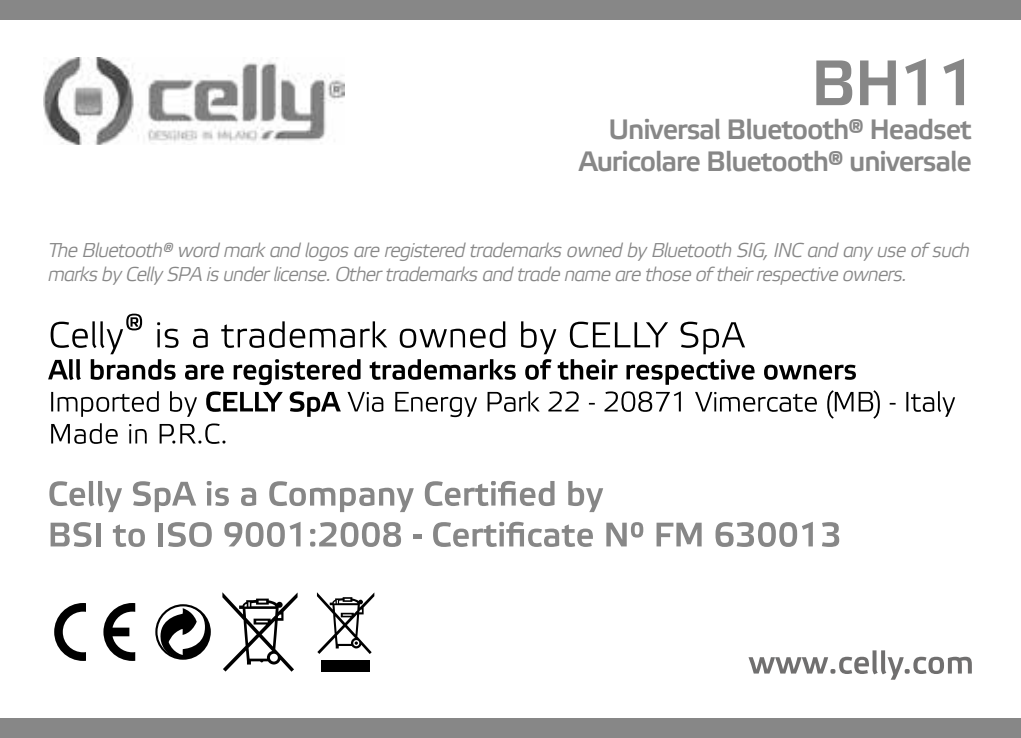
<style>
.page{position:relative;width:1021px;height:738px;background:#fff}
.page>*{position:absolute;margin:0;border:0;box-sizing:border-box;transform-origin:0 0}
.t1{font:700 64px "Elektra Light Pro";color:#878787}
.t2{font:700 28px/32px "Elektra Light Pro";letter-spacing:-.04em;color:#878787;text-align:right}
.t3{font:italic 20px/24px "Elektra Light Pro";letter-spacing:-.05em;color:#878787}
</style>
<div class="page">
<div style="left:0;top:717px;width:1020px;height:20px;background:#878787"></div>
<div style="left:0;top:0;width:1020px;height:20px;background:#878787"></div>
<svg style="left:748px;top:650px;width:223px;height:29px"></svg>
<svg style="left:48px;top:313px;width:907px;height:130px"></svg>
<svg style="left:49px;top:481px;width:73px;height:30px"></svg>
<svg style="left:133px;top:481px;width:63px;height:30px"></svg>
<svg style="left:207px;top:481px;width:22px;height:24px"></svg>
<svg style="left:241px;top:487px;width:15px;height:18px"></svg>
<svg style="left:269px;top:481px;width:145px;height:30px"></svg>
<svg style="left:425px;top:480px;width:129px;height:25px"></svg>
<svg style="left:568px;top:481px;width:35px;height:30px"></svg>
<svg style="left:51px;top:522px;width:40px;height:24px"></svg>
<hr style="left:96px;top:522px;width:4px;height:24px;background:#878787">
<svg style="left:113px;top:524px;width:32px;height:22px"></svg>
<hr style="left:159px;top:522px;width:4px;height:24px;background:#878787">
<svg style="left:168px;top:522px;width:44px;height:24px"></svg>
<svg style="left:224px;top:522px;width:76px;height:24px"></svg>
<svg style="left:310px;top:522px;width:91px;height:24px"></svg>
<svg style="left:413px;top:534px;width:8px;height:4px"></svg>
<svg style="left:433px;top:521px;width:160px;height:25px"></svg>
<svg style="left:606px;top:522px;width:37px;height:24px"></svg>
<svg style="left:656px;top:522px;width:45px;height:24px"></svg>
<svg style="left:715px;top:522px;width:97px;height:24px"></svg>
<svg style="left:822px;top:522px;width:17px;height:24px"></svg>
<svg style="left:155px;top:604px;width:56px;height:55px"></svg>
<svg style="left:54px;top:603px;width:32px;height:57px"></svg>
<svg style="left:103px;top:603px;width:32px;height:57px"></svg>
<div style="left:321px;top:659px;width:48px;height:12px;background:#000"></div>
<svg style="left:317px;top:592px;width:57px;height:61px"></svg>
<svg style="left:222px;top:592px;width:75px;height:79px"></svg>
<img style="left:44px;top:58px;width:300px;height:87px">
<h1 class="t1" style="left:810px;top:48px;width:169px">BH11</h1>
<h2 class="t2" style="left:578px;top:114px;width:394px">Universal Bluetooth® Headset<br>Auricolare Bluetooth® universale</h2>
<p class="t3" style="left:48px;top:239px;width:923px">The Bluetooth® word mark and logos are registered trademarks owned by Bluetooth SIG, INC and any use of such marks by Celly SPA is under license. Other trademarks and trade name are those of their respective owners.</p>
</div>
